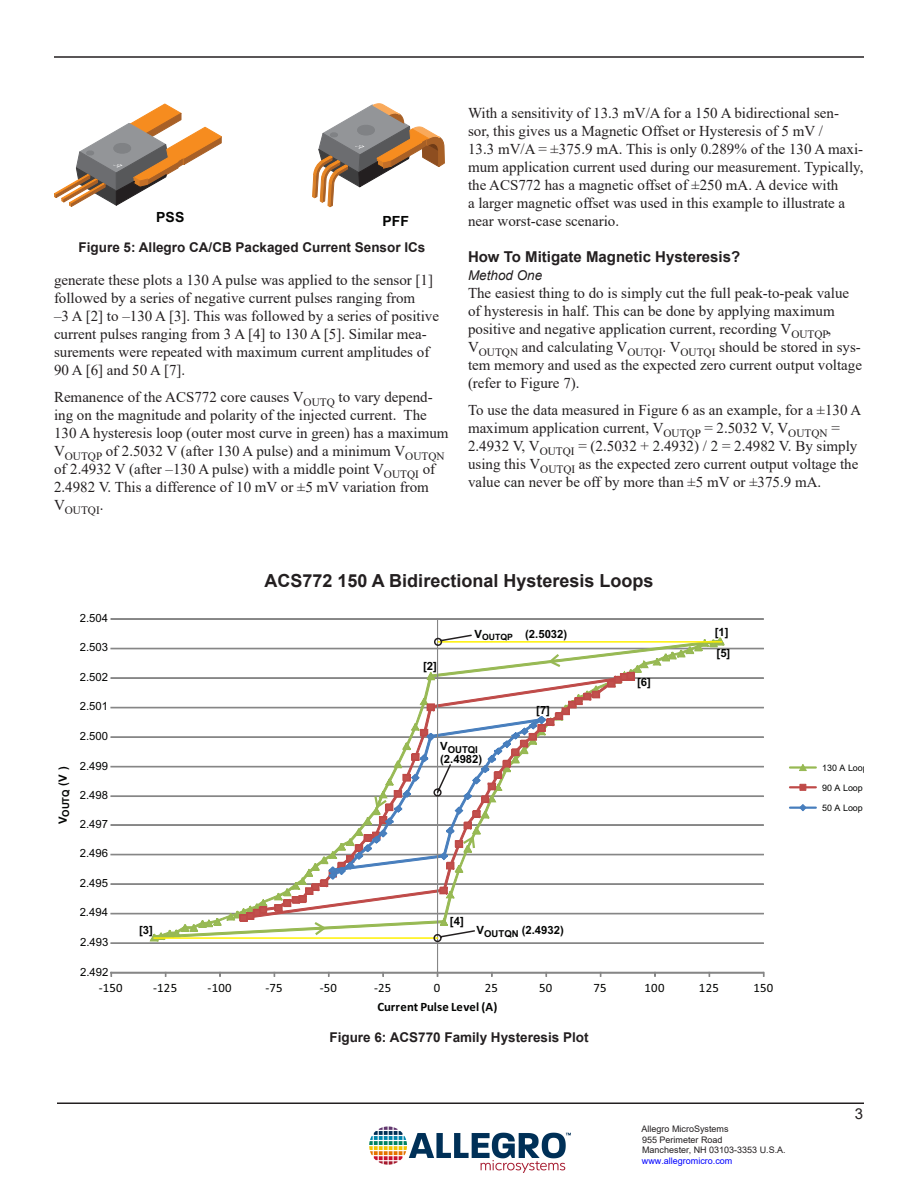
<style>
.page{position:relative;width:918px;height:1188px;background:#fff}
.page>*{position:absolute;margin:0;border:0;box-sizing:border-box;transform-origin:0 0}
.Front-Heading1{font:700 18px "Arial";color:#231f20}
.Normal_-_Follow_Page{font:15px/18px "Times New Roman";color:#231f20}
.Front-Heading2{font:700 15px "Arial";color:#231f20}
.t1{font:15px "Arial";color:#231f20}
.t2{font:700 13.95px "Arial";color:#040504}
.Front-Heading1-2{font:700 13.5px "Arial";color:#231f20}
.Front-Heading3{font:italic 13.5px "Arial";color:#231f20}
.t3{font:12.75px "Calibri";letter-spacing:.02em;color:#040503}
.t4{font:700 12.75px "Calibri";letter-spacing:.005em;color:#040503}
.t5{font:11.25px "Arial";color:#040504}
.t6{font:700 11.25px/20.9px "Arial";color:#040504}
.Normal_-_Follow_Page-2{font:11.25px "Times New Roman";color:#231f20}
.t7{font:700 9.6px "Arial";color:#040504}
.t8{font:9px/10.8px "Arial";color:#231f20}
.t9{font:9px "Arial";color:#00f}
.t10{font:8.85px "Arial";color:#040504}
</style>
<div class="page">
<hr style="left:57px;top:1102px;width:807px;height:2px;background:#231f20">
<hr style="left:54px;top:56px;width:810px;height:2px;background:#231f20">
<img style="left:370px;top:1126px;width:201px;height:47px">
<svg style="left:110px;top:618px;width:707px;height:359px"></svg>
<hr style="left:438px;top:641px;width:284px;height:2px;background:#fff101">
<hr style="left:154px;top:937px;width:284px;height:2px;background:#fff101">
<svg style="left:274px;top:634px;width:326px;height:309px"></svg>
<svg style="left:312px;top:104px;width:133px;height:103px"></svg>
<svg style="left:54px;top:104px;width:168px;height:103px"></svg>
<p class="t2" style="left:156px;top:209px;width:30px">PSS</p>
<p class="t2" style="left:383px;top:213px;width:28px">PFF</p>
<p class="Front-Heading1-2" style="left:79px;top:238px;width:348px">Figure 5: Allegro CA/CB Packaged Current Sensor ICs</p>
<p class="Normal_-_Follow_Page" style="left:54px;top:270px;width:387px">generate these plots a 130 A pulse was applied to the sensor [1] followed by a series of negative current pulses ranging from<br>–3 A [2] to –130 A [3]. This was followed by a series of positive current pulses ranging from 3 A [4] to 130 A [5]. Similar mea&shy;surements were repeated with maximum current amplitudes of 90 A [6] and 50 A [7].</p>
<p class="Normal_-_Follow_Page" style="left:54px;top:387px;width:396px">Remanence of the ACS772 core causes V<sub>OUTQ</sub> to vary depend&shy;ing on the magnitude and polarity of the injected current. The 130 A hysteresis loop (outer most curve in green) has a maximum V<sub>OUTQP</sub> of 2.5032 V (after 130 A pulse) and a minimum V<sub>OUTQN </sub>of 2.4932 V (after –130 A pulse) with a middle point V<sub>OUTQI</sub> of 2.4982 V. This a difference of 10 mV or ±5 mV variation from</p>
<p class="Normal_-_Follow_Page-2" style="left:54px;top:502px;width:51px"><sup>V</sup>OUTQI<sup>.</sup></p>
<p class="Normal_-_Follow_Page" style="left:468px;top:104px;width:397px">With a sensitivity of 13.3 mV/A for a 150 A bidirectional sen&shy;sor, this gives us a Magnetic Offset or Hysteresis of 5 mV /<br>13.3 mV/A = ±375.9 mA. This is only 0.289% of the 130 A maxi&shy;mum application current used during our measurement. Typically, the ACS772 has a magnetic offset of ±250 mA. A device with<br>a larger magnetic offset was used in this example to illustrate a near worst-case scenario.</p>
<p class="Front-Heading2" style="left:468px;top:247px;width:274px">How To Mitigate Magnetic Hysteresis?</p>
<p class="Front-Heading3" style="left:468px;top:267px;width:76px">Method One</p>
<p class="Normal_-_Follow_Page" style="left:468px;top:284px;width:396px">The easiest thing to do is simply cut the full peak-to-peak value of hysteresis in half. This can be done by applying maximum positive and negative application current, recording V<sub>OUTQP</sub>, V<sub>OUTQN</sub> and calculating V<sub>OUTQI</sub>. V<sub>OUTQI</sub> should be stored in sys&shy;tem memory and used as the expected zero current output voltage (refer to Figure 7).</p>
<p class="Normal_-_Follow_Page" style="left:468px;top:401px;width:395px">To use the data measured in Figure 6 as an example, for a ±130 A maximum application current, V<sub>OUTQP</sub> = 2.5032 V, V<sub>OUTQN</sub> = 2.4932 V, V<sub>OUTQI</sub> = (2.5032 + 2.4932) / 2 = 2.4982 V. By simply using this V<sub>OUTQI</sub> as the expected zero current output voltage the value can never be off by more than ±5 mV or ±375.9 mA.</p>
<p class="t5" style="left:80px;top:610px;width:30px">2.504</p>
<p class="t5" style="left:80px;top:640px;width:30px">2.503</p>
<p class="t5" style="left:80px;top:669px;width:30px">2.502</p>
<p class="t5" style="left:80px;top:699px;width:30px">2.501</p>
<p class="t5" style="left:80px;top:728px;width:30px">2.500</p>
<p class="Front-Heading1" style="left:265px;top:568px;width:390px">ACS772 150 A Bidirectional Hysteresis Loops</p>
<p class="t6" style="left:423px;top:656px;width:15px">[2]</p>
<p class="t6" style="left:475px;top:624px;width:94px">V<sub>OUTQP</sub> (2.5032)</p>
<p class="t6" style="left:536px;top:700px;width:15px">[7]</p>
<p class="t6" style="left:637px;top:672px;width:15px">[6]</p>
<p class="t6" style="left:715px;top:621px;width:17px">[1] [5]</p>
<p class="t7" style="left:440px;top:743px;width:39px"><sup>V</sup>OUTQI</p>
<p class="t6" style="left:440px;top:749px;width:44px">(2.4982)</p>
<p class="t5" style="left:80px;top:758px;width:30px">2.499</p>
<p class="t6" style="left:52px;top:824px;width:60px;rotate:-90deg">V<sub>OUTQ</sub> (V )</p>
<p class="t10" style="left:822px;top:762px;width:47px">130 A Loop</p>
<p class="t10" style="left:822px;top:782px;width:42px">90 A Loop</p>
<p class="t10" style="left:822px;top:802px;width:42px">50 A Loop</p>
<p class="t5" style="left:80px;top:787px;width:30px">2.498</p>
<p class="t5" style="left:80px;top:816px;width:30px">2.497</p>
<p class="t5" style="left:80px;top:846px;width:30px">2.496</p>
<p class="t5" style="left:80px;top:875px;width:30px">2.495</p>
<p class="t5" style="left:80px;top:905px;width:30px">2.494</p>
<p class="t5" style="left:80px;top:934px;width:30px">2.493</p>
<p class="t5" style="left:80px;top:964px;width:30px">2.492</p>
<p class="t6" style="left:139px;top:919px;width:15px">[3]</p>
<p class="t6" style="left:450px;top:911px;width:15px">[4]</p>
<p class="t6" style="left:477px;top:920px;width:89px">V<sub>OUTQN</sub> (2.4932)</p>
<p class="t3" style="left:99px;top:979px;width:25px">-150</p>
<p class="t3" style="left:153px;top:979px;width:25px">-125</p>
<p class="t3" style="left:208px;top:979px;width:25px">-100</p>
<p class="t3" style="left:265px;top:979px;width:19px">-75</p>
<p class="t3" style="left:320px;top:979px;width:19px">-50</p>
<p class="t3" style="left:374px;top:979px;width:19px">-25</p>
<p class="t3" style="left:434px;top:979px;width:8px">0</p>
<p class="t3" style="left:485px;top:979px;width:15px">25</p>
<p class="t3" style="left:539px;top:979px;width:15px">50</p>
<p class="t3" style="left:594px;top:979px;width:15px">75</p>
<p class="t3" style="left:645px;top:979px;width:21px">100</p>
<p class="t3" style="left:699px;top:979px;width:21px">125</p>
<p class="t3" style="left:753px;top:979px;width:21px">150</p>
<p class="t4" style="left:377px;top:997px;width:122px">Current Pulse Level (A)</p>
<p class="Front-Heading1-2" style="left:329px;top:1028px;width:261px">Figure 6: ACS770 Family Hysteresis Plot</p>
<p class="t8" style="left:642px;top:1123px;width:146px">Allegro MicroSystems<br>955 Perimeter Road<br>Manchester, NH 03103-3353 U.S.A.</p>
<p class="t9" style="left:642px;top:1155px;width:92px">www.allegromicro.com</p>
<p class="t1" style="left:855px;top:1103px;width:10px">3</p>
</div>
